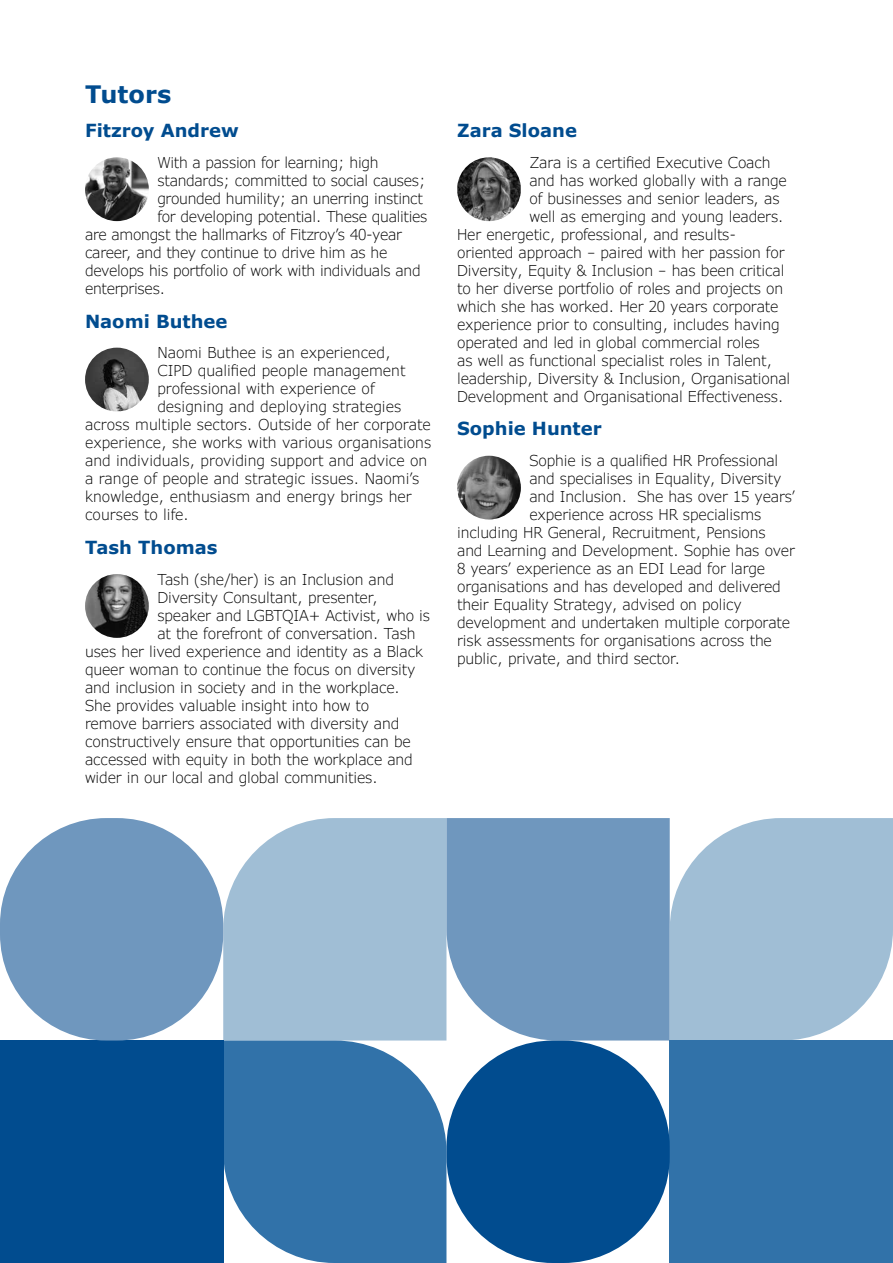
<style>
.page{position:relative;width:893px;height:1263px;background:#fff}
.page>*{position:absolute;margin:0;border:0;box-sizing:border-box;transform-origin:0 0}
.t1{font:700 24px "Verdana Pro";color:#014c8f}
.t2{font:700 18px "Verdana Pro";color:#014c8f}
.t3{font:300 15px "Verdana Pro";letter-spacing:-.01em;color:#000}
</style>
<div class="page">
<img style="left:85px;top:348px;width:64px;height:63px;border-radius:32px">
<img style="left:85px;top:574px;width:64px;height:64px;border-radius:32px">
<img style="left:85px;top:157px;width:64px;height:64px;border-radius:32px">
<img style="left:457px;top:456px;width:64px;height:63px;border-radius:32px">
<div style="left:223px;top:818px;width:223px;height:222px;background:#a0bed5"></div>
<svg style="left:223px;top:1040px;width:223px;height:223px;fill:#3172a9"></svg>
<div style="left:0;top:1040px;width:223px;height:223px;background:#014c8f"></div>
<div style="left:0;top:818px;width:223px;height:222px;background:#6f97be;border-radius:106px"></div>
<svg style="left:446px;top:818px;width:224px;height:222px;fill:#6f97be"></svg>
<svg style="left:670px;top:818px;width:223px;height:222px;fill:#a0bed5"></svg>
<div style="left:670px;top:1040px;width:223px;height:223px;background:#3172a9"></div>
<div style="left:446px;top:1040px;width:224px;height:223px;background:#014c8f;border-radius:106px"></div>
<img style="left:457px;top:157px;width:64px;height:64px">
<h1 class="t1" style="left:85px;top:79px;width:88px">Tutors</h1>
<p class="t2" style="left:85px;top:119px;width:155px">Fitzroy Andrew</p>
<p class="t3" style="left:157px;top:153px;width:223px">With a passion for learning; high</p>
<p class="t3" style="left:157px;top:171px;width:270px">standards; committed to social causes;</p>
<p class="t3" style="left:157px;top:189px;width:267px">grounded humility; an unerring instinct</p>
<p class="t3" style="left:157px;top:207px;width:272px">for developing potential. These qualities</p>
<p class="t3" style="left:85px;top:225px;width:319px">are amongst the hallmarks of Fitzroy’s 40-year</p>
<p class="t3" style="left:85px;top:243px;width:304px">career, and they continue to drive him as he</p>
<p class="t3" style="left:85px;top:261px;width:337px">develops his portfolio of work with individuals and</p>
<p class="t3" style="left:85px;top:279px;width:82px">enterprises.</p>
<p class="t2" style="left:85px;top:309px;width:144px">Naomi Buthee</p>
<p class="t3" style="left:157px;top:343px;width:235px">Naomi Buthee is an experienced,</p>
<p class="t3" style="left:157px;top:361px;width:250px">CIPD qualified people management</p>
<p class="t3" style="left:157px;top:379px;width:219px">professional with experience of</p>
<p class="t3" style="left:157px;top:397px;width:246px">designing and deploying strategies</p>
<p class="t3" style="left:85px;top:415px;width:347px">across multiple sectors. Outside of her corporate</p>
<p class="t3" style="left:85px;top:433px;width:348px">experience, she works with various organisations</p>
<p class="t3" style="left:85px;top:451px;width:344px">and individuals, providing support and advice on</p>
<p class="t3" style="left:85px;top:469px;width:336px">a range of people and strategic issues. Naomi’s</p>
<p class="t3" style="left:85px;top:487px;width:328px">knowledge, enthusiasm and energy brings her</p>
<p class="t3" style="left:85px;top:505px;width:106px">courses to life.</p>
<p class="t2" style="left:85px;top:536px;width:134px">Tash Thomas</p>
<p class="t3" style="left:157px;top:570px;width:238px">Tash (she/her) is an Inclusion and</p>
<p class="t3" style="left:157px;top:588px;width:222px">Diversity Consultant, presenter,</p>
<p class="t3" style="left:157px;top:606px;width:274px">speaker and LGBTQIA+ Activist, who is</p>
<p class="t3" style="left:157px;top:624px;width:260px">at the forefront of conversation. Tash</p>
<p class="t3" style="left:85px;top:642px;width:340px">uses her lived experience and identity as a Black</p>
<p class="t3" style="left:85px;top:660px;width:332px">queer woman to continue the focus on diversity</p>
<p class="t3" style="left:85px;top:678px;width:317px">and inclusion in society and in the workplace.</p>
<p class="t3" style="left:85px;top:696px;width:286px">She provides valuable insight into how to</p>
<p class="t3" style="left:85px;top:714px;width:316px">remove barriers associated with diversity and</p>
<p class="t3" style="left:85px;top:732px;width:327px">constructively ensure that opportunities can be</p>
<p class="t3" style="left:85px;top:750px;width:329px">accessed with equity in both the workplace and</p>
<p class="t3" style="left:85px;top:768px;width:294px">wider in our local and global communities.</p>
<p class="t2" style="left:457px;top:119px;width:121px">Zara Sloane</p>
<p class="t3" style="left:529px;top:153px;width:243px">Zara is a certified Executive Coach</p>
<p class="t3" style="left:529px;top:171px;width:259px">and has worked globally with a range</p>
<p class="t3" style="left:529px;top:189px;width:252px">of businesses and senior leaders, as</p>
<p class="t3" style="left:529px;top:207px;width:256px">well as emerging and young leaders.</p>
<p class="t3" style="left:457px;top:225px;width:280px">Her energetic, professional, and results-</p>
<p class="t3" style="left:457px;top:243px;width:329px">oriented approach – paired with her passion for</p>
<p class="t3" style="left:457px;top:261px;width:329px">Diversity, Equity &amp; Inclusion – has been critical</p>
<p class="t3" style="left:457px;top:279px;width:328px">to her diverse portfolio of roles and projects on</p>
<p class="t3" style="left:457px;top:297px;width:323px">which she has worked. Her 20 years corporate</p>
<p class="t3" style="left:457px;top:315px;width:324px">experience prior to consulting, includes having</p>
<p class="t3" style="left:457px;top:333px;width:304px">operated and led in global commercial roles</p>
<p class="t3" style="left:457px;top:351px;width:317px">as well as functional specialist roles in Talent,</p>
<p class="t3" style="left:457px;top:369px;width:335px">leadership, Diversity &amp; Inclusion, Organisational</p>
<p class="t3" style="left:457px;top:387px;width:328px">Development and Organisational Effectiveness.</p>
<p class="t2" style="left:457px;top:417px;width:146px">Sophie Hunter</p>
<p class="t3" style="left:529px;top:451px;width:250px">Sophie is a qualified HR Professional</p>
<p class="t3" style="left:529px;top:469px;width:253px">and specialises in Equality, Diversity</p>
<p class="t3" style="left:529px;top:487px;width:268px">and Inclusion. She has over 15 years’</p>
<p class="t3" style="left:529px;top:505px;width:233px">experience across HR specialisms</p>
<p class="t3" style="left:457px;top:523px;width:310px">including HR General, Recruitment, Pensions</p>
<p class="t3" style="left:457px;top:541px;width:339px">and Learning and Development. Sophie has over</p>
<p class="t3" style="left:457px;top:559px;width:310px">8 years’ experience as an EDI Lead for large</p>
<p class="t3" style="left:457px;top:577px;width:325px">organisations and has developed and delivered</p>
<p class="t3" style="left:457px;top:595px;width:286px">their Equality Strategy, advised on policy</p>
<p class="t3" style="left:457px;top:613px;width:335px">development and undertaken multiple corporate</p>
<p class="t3" style="left:457px;top:631px;width:316px">risk assessments for organisations across the</p>
<p class="t3" style="left:457px;top:649px;width:225px">public, private, and third sector.</p>
</div>
